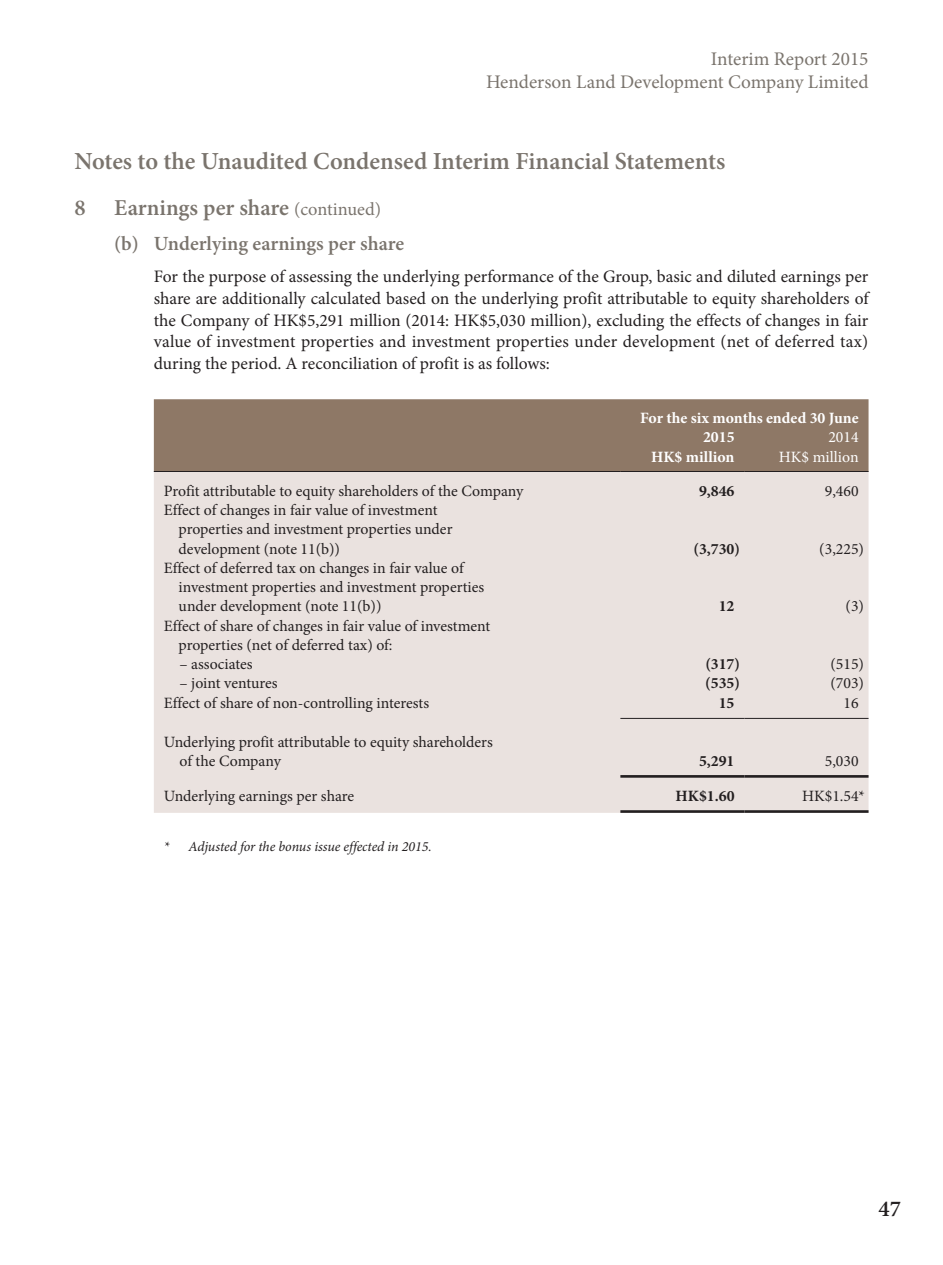
<style>
.page{position:relative;width:943px;height:1265px;background:#fff}
.page>*{position:absolute;margin:0;border:0;box-sizing:border-box;transform-origin:0 0}
.t1{font:600 24.5px "Minion Pro";color:#7a746d}
.t2{font:600 22.75px "Minion Pro";color:#7a746d}
.t3{font:600 22.75px "Minion Pro";color:#231f20}
.t4{font:600 20.12px "Minion Pro";color:#7a746d}
.t5{font:19.25px/22.8px "Minion Pro";color:#7a746d;text-align:right}
.t6{font:17.5px/21.9px "Minion Pro";color:#231f20;text-align:justify}
.t7{font:15.75px/19.2px "Minion Pro";letter-spacing:-.005em;color:#231f20}
.t8{font:700 15.75px/19.2px "Minion Pro";color:#fff}
.t9{font:700 15.75px "Minion Pro";color:#231f20}
.t10{font:15.75px "Minion Pro";color:#fff}
.t11{font:italic 14px "Minion Pro";letter-spacing:-.01em;color:#231f20}
.s1{font-weight:400;font-size:18.38px}
</style>
<div class="page">
<div style="left:154px;top:399px;width:714px;height:72px;background:#8e7866"></div>
<div style="left:154px;top:472px;width:714px;height:341px;background:#eae2df"></div>
<hr style="left:154px;top:471px;width:466px;height:1px;background:#231f20">
<hr style="left:620px;top:471px;width:124px;height:1px;background:#231f20">
<hr style="left:744px;top:471px;width:124px;height:1px;background:#231f20">
<hr style="left:620px;top:718px;width:124px;height:1px;background:#231f20">
<hr style="left:744px;top:718px;width:124px;height:1px;background:#231f20">
<hr style="left:620px;top:775px;width:124px;height:3px;background:#231f20">
<hr style="left:744px;top:775px;width:124px;height:3px;background:#231f20">
<hr style="left:620px;top:810px;width:124px;height:3px;background:#231f20">
<hr style="left:744px;top:810px;width:124px;height:3px;background:#231f20">
<p class="t5" style="left:486px;top:48px;width:384px">Interim Report 2015<br>Henderson Land Development Company Limited</p>
<h1 class="t1" style="left:74px;top:144px;width:652px">Notes to the Unaudited Condensed Interim Financial Statements</h1>
<h2 class="t2" style="left:74px;top:192px;width:13px">8</h2>
<h2 class="t2" style="left:114px;top:192px;width:268px">Earnings per share <span class="s1">(continued)</span></h2>
<p class="t4" style="left:114px;top:229px;width:291px">(b) Underlying earnings per share</p>
<p class="t6" style="left:154px;top:265px;width:716px">For the purpose of assessing the underlying performance of the Group, basic and diluted earnings per share are additionally calculated based on the underlying profit attributable to equity shareholders of the Company of HK$5,291 million (2014: HK$5,030 million), excluding the effects of changes in fair value of investment properties and investment properties under development (net of deferred tax) during the period. A reconciliation of profit is as follows:</p>
<p class="t8" style="left:703px;top:408px;width:157px;text-indent:-63px">For the six months ended 30 June<br>2015</p>
<p class="t10" style="left:828px;top:427px;width:32px">2014</p>
<p class="t8" style="left:651px;top:447px;width:85px">HK$ million</p>
<p class="t10" style="left:778px;top:446px;width:81px">HK$ million</p>
<p class="t7" style="left:164px;top:481px;width:361px">Profit attributable to equity shareholders of the Company</p>
<p class="t9" style="left:699px;top:480px;width:37px">9,846</p>
<p class="t7" style="left:824px;top:481px;width:35px">9,460</p>
<p class="t7" style="left:179px;top:501px;width:275px;text-indent:-15px">Effect of changes in fair value of investment properties and investment properties under development (note 11(b))</p>
<p class="t9" style="left:693px;top:537px;width:48px">(3,730)</p>
<p class="t7" style="left:819px;top:539px;width:46px">(3,225)</p>
<p class="t7" style="left:179px;top:558px;width:307px;text-indent:-15px">Effect of deferred tax on changes in fair value of investment properties and investment properties under development (note 11(b))</p>
<p class="t9" style="left:718px;top:595px;width:17px">12</p>
<p class="t7" style="left:845px;top:597px;width:20px">(3)</p>
<p class="t7" style="left:179px;top:616px;width:313px;text-indent:-15px">Effect of share of changes in fair value of investment properties (net of deferred tax) of:</p>
<p class="t7" style="left:179px;top:654px;width:75px">– associates</p>
<p class="t9" style="left:705px;top:653px;width:36px">(317)</p>
<p class="t7" style="left:830px;top:654px;width:35px">(515)</p>
<p class="t7" style="left:179px;top:674px;width:99px">– joint ventures</p>
<p class="t9" style="left:705px;top:672px;width:36px">(535)</p>
<p class="t7" style="left:830px;top:674px;width:35px">(703)</p>
<p class="t7" style="left:164px;top:693px;width:267px">Effect of share of non-controlling interests</p>
<p class="t9" style="left:718px;top:691px;width:17px">15</p>
<p class="t7" style="left:843px;top:693px;width:17px">16</p>
<p class="t7" style="left:179px;top:732px;width:315px;text-indent:-16px">Underlying profit attributable to equity shareholders of the Company</p>
<p class="t9" style="left:699px;top:750px;width:37px">5,291</p>
<p class="t7" style="left:824px;top:751px;width:35px">5,030</p>
<p class="t7" style="left:164px;top:787px;width:192px">Underlying earnings per share</p>
<p class="t9" style="left:675px;top:785px;width:60px">HK$1.60</p>
<p class="t7" style="left:802px;top:787px;width:64px">HK$1.54*</p>
<p class="t11" style="left:164px;top:837px;width:270px">* Adjusted for the bonus issue effected in 2015.</p>
<h2 class="t3" style="left:878px;top:1193px;width:24px">47</h2>
</div>
